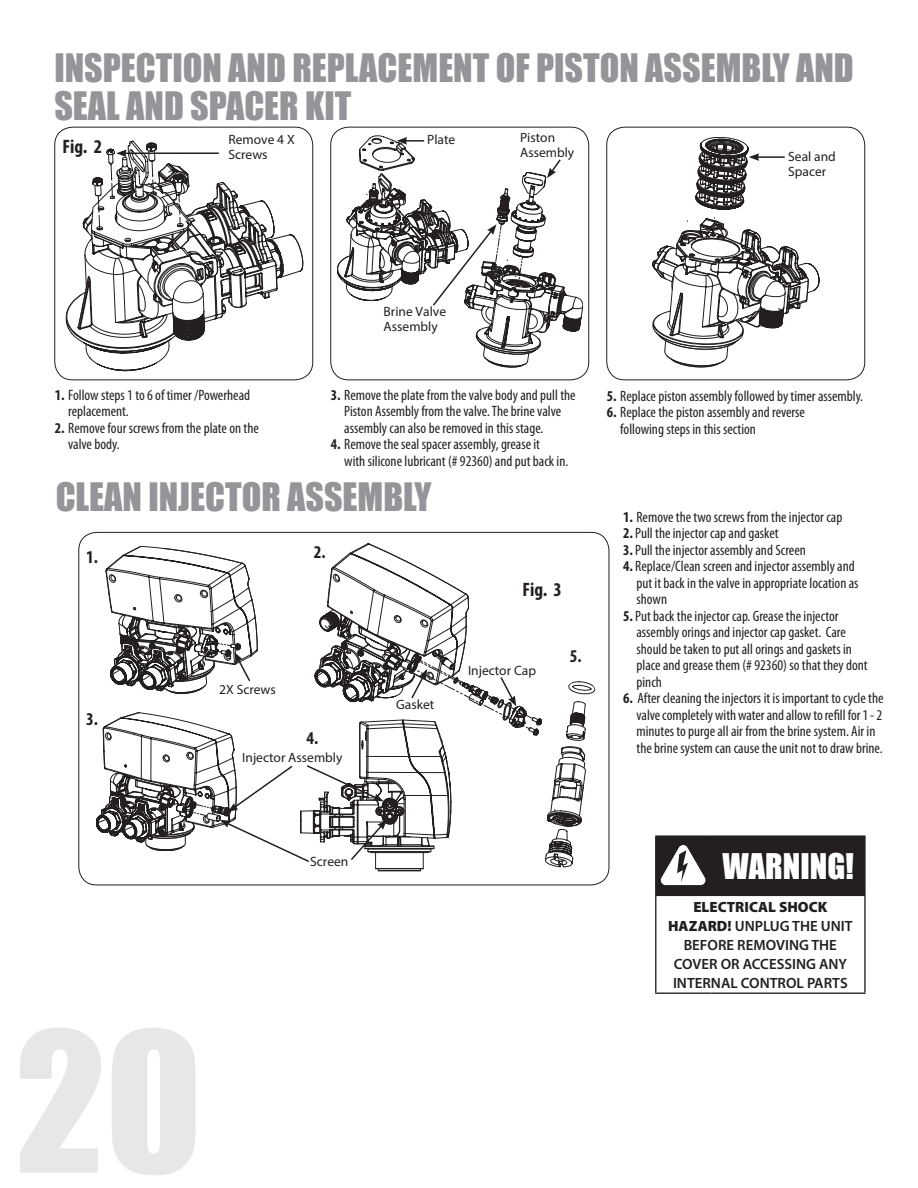
<style>
.page{position:relative;width:918px;height:1188px;background:#fff}
.page>*{position:absolute;margin:0;border:0;box-sizing:border-box;transform-origin:0 0}
.t1{font:180px "Impact";color:#e6e7e9}
.t2{font:36px/37.5px "Impact";color:#939598}
.t3{font:32.55px "Impact";color:#fff}
.t4{font:700 condensed 19.5px "Myriad Pro";letter-spacing:-.005em;color:#231f20}
.Justified{font:700 condensed 18px "Myriad Pro";color:#231f20}
.Justified-2{font:condensed 15px/16.5px "Myriad Pro";color:#231f20}
.Justified-3{font:600 14.85px/18.9px "Myriad Pro";color:#231f20;text-align:center}
.Justified-4{font:13.5px/15px "Myriad Pro";color:#231f20}
.s1{font-weight:700}
.s2{font-weight:900}
</style>
<div class="page">
<div style="left:330px;top:127px;width:259px;height:253px;border:1px solid #231f20;border-radius:18px"></div>
<div style="left:606px;top:127px;width:259px;height:253px;border:1px solid #231f20;border-radius:18px"></div>
<div style="left:54px;top:127px;width:259px;height:253px;border:1px solid #231f20;border-radius:18px"></div>
<svg style="left:66px;top:141px;width:237px;height:230px"></svg>
<svg style="left:652px;top:137px;width:167px;height:230px"></svg>
<svg style="left:337px;top:136px;width:246px;height:231px"></svg>
<svg style="left:96px;top:544px;width:499px;height:328px"></svg>
<hr style="left:655px;top:835px;width:57px;height:2px;background:#231f20">
<hr style="left:655px;top:837px;width:1px;height:58px;background:#231f20">
<hr style="left:712px;top:835px;width:154px;height:2px;background:#231f20">
<hr style="left:864px;top:837px;width:2px;height:58px;background:#231f20">
<hr style="left:655px;top:895px;width:57px;height:1px;background:#231f20">
<hr style="left:655px;top:896px;width:1px;height:97px;background:#231f20">
<hr style="left:712px;top:895px;width:154px;height:1px;background:#231f20">
<hr style="left:864px;top:896px;width:2px;height:97px;background:#231f20">
<hr style="left:655px;top:993px;width:57px;height:1px;background:#231f20">
<hr style="left:712px;top:993px;width:154px;height:1px;background:#231f20">
<svg style="left:656px;top:837px;width:208px;height:58px;background:#343131"></svg>
<p class="t2" style="left:54px;top:49px;width:801px">INSPECTION AND REPLACEMENT OF PISTON ASSEMBLY AND<br>SEAL AND SPACER KIT</p>
<p class="t4" style="left:63px;top:135px;width:41px">Fig. 2</p>
<p class="Justified-4" style="left:228px;top:132px;width:68px">Remove 4 X<br>Screws</p>
<p class="Justified-4" style="left:427px;top:132px;width:30px">Plate</p>
<p class="Justified-4" style="left:520px;top:130px;width:56px">Piston<br>Assembly</p>
<p class="Justified-4" style="left:788px;top:148px;width:49px">Seal and<br>Spacer</p>
<p class="Justified-2" style="left:68px;top:386px;width:183px;text-indent:-14px"><span class="s1">1.</span> Follow steps 1 to 6 of timer /Powerhead replacement.</p>
<p class="Justified-2" style="left:68px;top:419px;width:192px;text-indent:-14px"><span class="s1">2.</span> Remove four screws from the plate on the valve body.</p>
<p class="Justified-4" style="left:384px;top:304px;width:64px">Brine Valve<br>Assembly</p>
<p class="Justified-2" style="left:344px;top:387px;width:233px;text-indent:-14px"><span class="s1">3.</span> Remove the plate from the valve body and pull the<br>Piston Assembly from the valve. The brine valve assembly can also be removed in this stage.</p>
<p class="Justified-2" style="left:344px;top:436px;width:226px;text-indent:-14px"><span class="s1">4.</span> Remove the seal spacer assembly, grease it<br>with silicone lubricant (# 92360) and put back in.</p>
<p class="t2" style="left:56px;top:477px;width:377px">CLEAN INJECTOR ASSEMBLY</p>
<p class="Justified" style="left:86px;top:546px;width:13px">1.</p>
<p class="Justified" style="left:86px;top:708px;width:13px">3.</p>
<p class="Justified" style="left:314px;top:541px;width:13px">2.</p>
<p class="Justified-4" style="left:219px;top:681px;width:58px">2X Screws</p>
<p class="Justified" style="left:306px;top:726px;width:13px">4.</p>
<p class="Justified-4" style="left:242px;top:750px;width:102px">Injector Assembly</p>
<p class="Justified-4" style="left:396px;top:697px;width:40px">Gasket</p>
<p class="t4" style="left:523px;top:577px;width:41px">Fig. 3</p>
<p class="Justified-4" style="left:468px;top:662px;width:69px">Injector Cap</p>
<p class="Justified" style="left:570px;top:645px;width:13px">5.</p>
<p class="Justified-2" style="left:607px;top:388px;width:258px"><span class="s1">5.</span> Replace piston assembly followed by timer assembly.</p>
<p class="Justified-2" style="left:620px;top:404px;width:186px;text-indent:-14px"><span class="s1">6.</span> Replace the piston assembly and reverse following steps in this section</p>
<p class="Justified-2" style="left:623px;top:508px;width:221px"><span class="s1">1.</span> Remove the two screws from the injector cap</p>
<p class="Justified-2" style="left:623px;top:525px;width:157px"><span class="s1">2.</span> Pull the injector cap and gasket</p>
<p class="Justified-2" style="left:623px;top:541px;width:184px"><span class="s1">3.</span> Pull the injector assembly and Screen</p>
<p class="Justified-2" style="left:637px;top:558px;width:224px;text-indent:-14px"><span class="s1">4.</span> Replace/Clean screen and injector assembly and put it back in the valve in appropriate location as shown</p>
<p class="Justified-2" style="left:637px;top:607px;width:233px;text-indent:-14px"><span class="s1">5.</span> Put back the injector cap. Grease the injector assembly orings and injector cap gasket. Care should be taken to put all orings and gaskets in place and grease them (# 92360) so that they dont pinch</p>
<p class="Justified-2" style="left:637px;top:690px;width:249px;text-indent:-14px"><span class="s1">6.</span> After cleaning the injectors it is important to cycle the valve completely with water and allow to refill for 1 - 2 minutes to purge all air from the brine system. Air in the brine system can cause the unit not to draw brine.</p>
<h1 class="t1" style="left:15px;top:962px;width:188px">20</h1>
<p class="Justified-4" style="left:310px;top:854px;width:40px">Screen</p>
<p class="t3" style="left:723px;top:841px;width:133px">WARNING!</p>
<p class="Justified-3" style="left:668px;top:897px;width:186px"><span class="s2">ELECTRICAL SHOCK<br>HAZARD!</span> UNPLUG THE UNIT<br>BEFORE REMOVING THE<br>COVER OR ACCESSING ANY<br>INTERNAL CONTROL PARTS</p>
</div>
